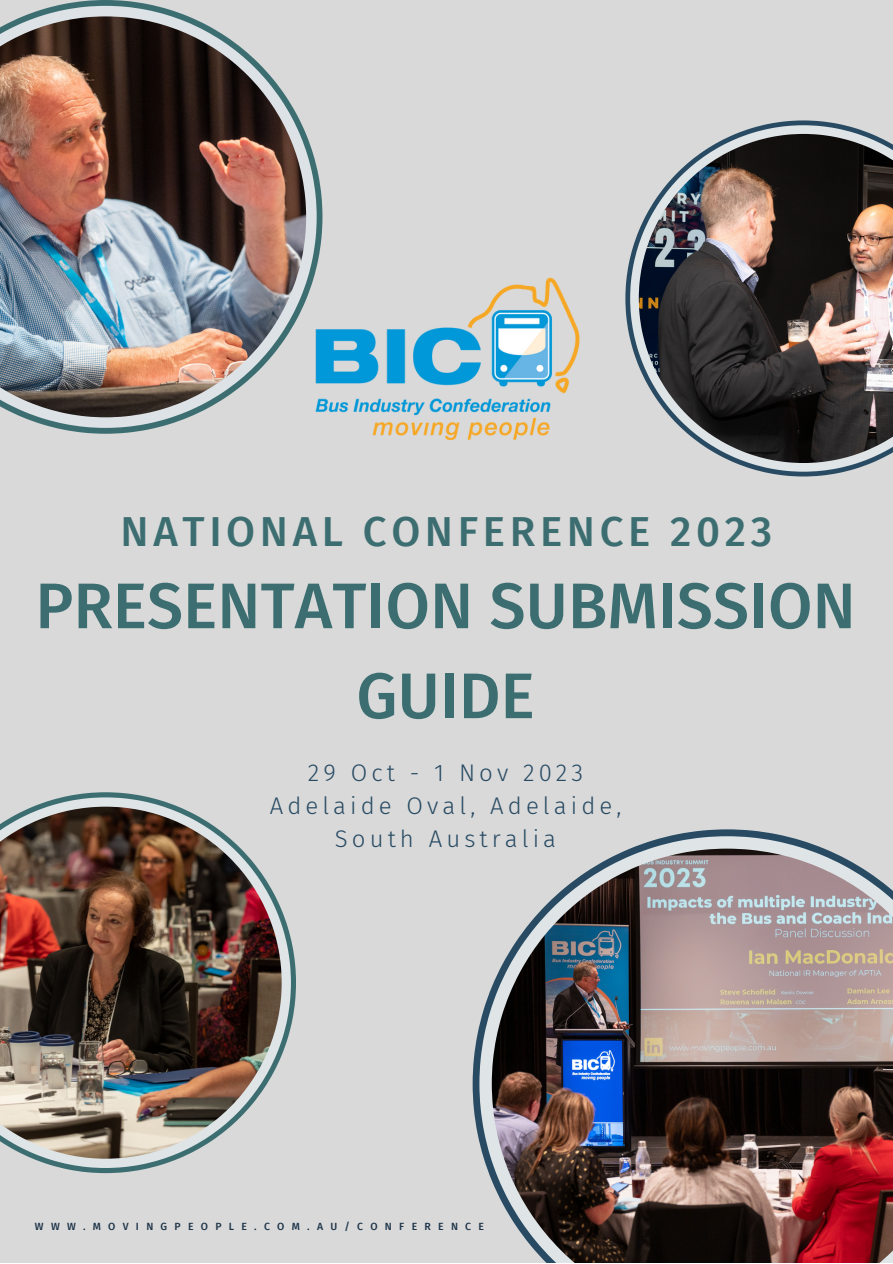
<style>
.page{position:relative;width:893px;height:1264px;background:#fff}
.page>*{position:absolute;margin:0;border:0;box-sizing:border-box;transform-origin:0 0}
.t1{font:500 64.5px/89.8px "Fira Sans";color:#3c6e71;text-align:center}
.t2{font:500 42px "Fira Sans";letter-spacing:.11em;color:#3c6e71}
.t3{font:300 24px/32.5px "Fira Sans";letter-spacing:.17em;color:#284b63;text-align:center}
.t4{font:500 10.5px "Fira Sans";letter-spacing:.7em;color:#1c3348}
</style>
<div class="page">
<div style="left:0;top:0;width:892px;height:1262px;background:#d9d9d9"></div>
<svg style="left:55px;top:0;width:267px;height:434px"></svg>
<svg style="left:22px;top:6px;width:294px;height:422px"></svg>
<img style="left:0;top:16px;width:306px;height:401px">
<svg style="left:58px;top:792px;width:238px;height:381px"></svg>
<svg style="left:31px;top:797px;width:260px;height:370px"></svg>
<img style="left:0;top:806px;width:282px;height:352px">
<svg style="left:625px;top:120px;width:222px;height:356px"></svg>
<svg style="left:630px;top:125px;width:242px;height:346px"></svg>
<img style="left:638px;top:134px;width:254px;height:329px">
<svg style="left:472px;top:829px;width:312px;height:311px"></svg>
<svg style="left:479px;top:836px;width:344px;height:345px"></svg>
<img style="left:492px;top:848px;width:400px;height:414px">
<img style="left:308px;top:278px;width:272px;height:162px">
<h2 class="t2" style="left:120px;top:506px;width:653px">NATIONAL CONFERENCE 2023</h2>
<h1 class="t1" style="left:35px;top:561px;width:822px">PRESENTATION SUBMISSION<br>GUIDE</h1>
<p class="t3" style="left:270px;top:757px;width:353px">29 Oct - 1 Nov 2023<br>Adelaide Oval, Adelaide,<br>South Australia</p>
<p class="t4" style="left:35px;top:1219px;width:450px">WWW.MOVINGPEOPLE.COM.AU/CONFERENCE</p>
</div>
